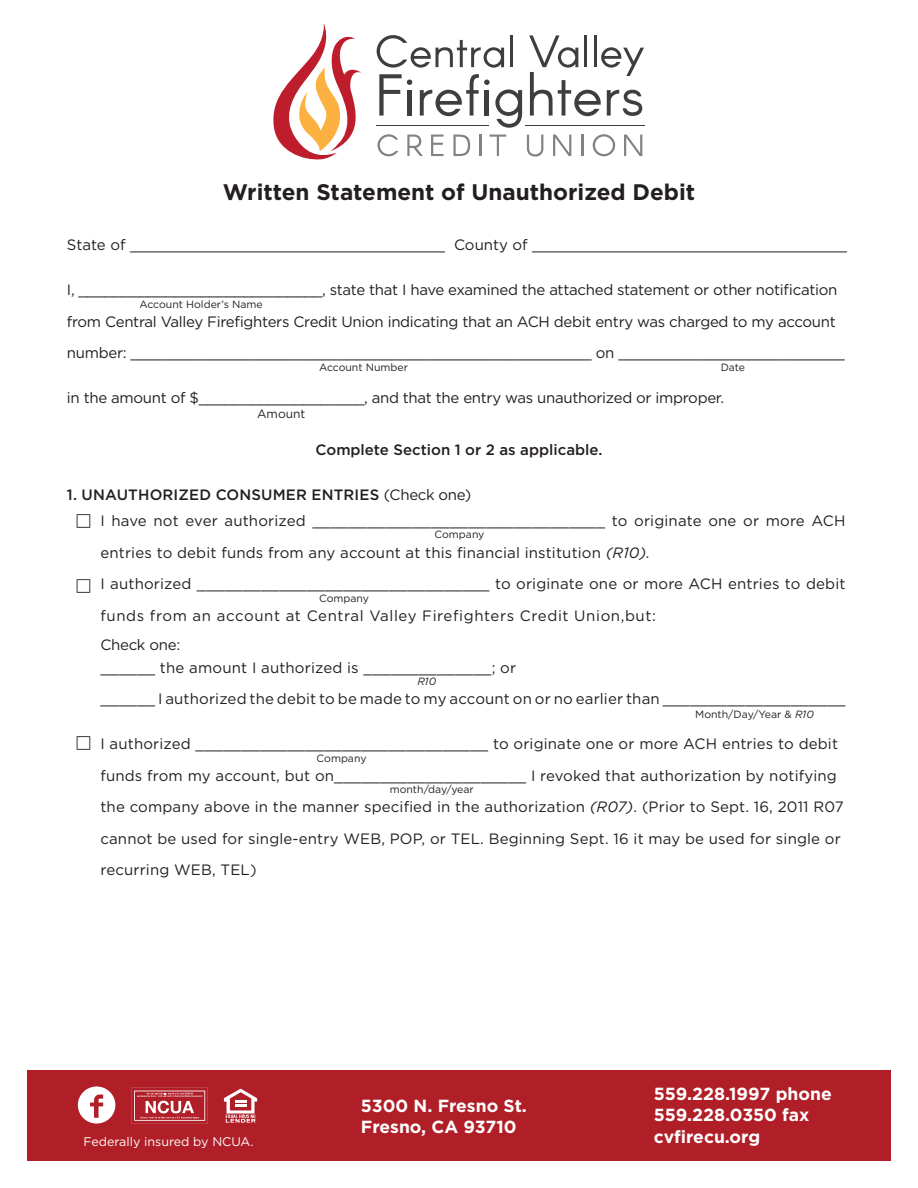
<style>
.page{position:relative;width:918px;height:1188px;background:#fff}
.page>*{position:absolute;margin:0;border:0;box-sizing:border-box;transform-origin:0 0}
.t1{font:700 22.5px "Gotham";color:#231f20}
.t2{font:700 17.55px/21.5px "Gotham";color:#fff}
.t3{font:15px/31.5px "Gotham";letter-spacing:.01em;color:#231f20}
.t4{font:15px "Gotham";letter-spacing:-.02em;color:#231f20}
.t5{font:500 15px "Gotham";color:#231f20}
.t6{font:15px "Gotham";letter-spacing:.04em;color:#231f20}
.t7{font:12.45px "Gotham";color:#fff}
.t8{font:12px "Gotham";color:#231f20}
.t9{font:10.5px "Gotham";color:#231f20}
.t10{font:italic 10.5px "Gotham";color:#231f20}
.s1{font-weight:400}
.s2{font-style:italic}
</style>
<div class="page">
<svg style="left:377px;top:35px;width:145px;height:93px"></svg>
<svg style="left:377px;top:134px;width:21px;height:22px"></svg>
<svg style="left:407px;top:135px;width:16px;height:21px"></svg>
<svg style="left:431px;top:135px;width:13px;height:21px"></svg>
<svg style="left:453px;top:135px;width:17px;height:21px"></svg>
<hr style="left:479px;top:135px;width:2px;height:21px;background:#808285">
<svg style="left:490px;top:135px;width:16px;height:21px"></svg>
<svg style="left:527px;top:135px;width:16px;height:22px"></svg>
<svg style="left:553px;top:135px;width:18px;height:21px"></svg>
<hr style="left:582px;top:135px;width:2px;height:21px;background:#808285">
<svg style="left:593px;top:134px;width:22px;height:22px"></svg>
<svg style="left:624px;top:135px;width:18px;height:21px"></svg>
<hr style="left:377px;top:126px;width:112px;height:1px;background:#3e3e3f">
<svg style="left:273px;top:23px;width:88px;height:136px"></svg>
<svg style="left:529px;top:35px;width:115px;height:81px"></svg>
<hr style="left:525px;top:126px;width:120px;height:1px;background:#3e3e3f">
<div style="left:27px;top:1070px;width:864px;height:91px;background:#b01e27"></div>
<svg style="left:78px;top:1086px;width:37px;height:38px"></svg>
<svg style="left:224px;top:1089px;width:33px;height:34px"></svg>
<svg style="left:131px;top:1088px;width:77px;height:36px"></svg>
<h1 class="t1" style="left:223px;top:178px;width:474px">Written Statement of Unauthorized Debit</h1>
<p class="t3" style="left:67px;top:229px;width:380px">State of ___________________________________</p>
<p class="t3" style="left:454px;top:229px;width:395px">County of ___________________________________</p>
<p class="t4" style="left:67px;top:282px;width:772px">I, ____________________________, state that I have examined the attached statement or other notifcation</p>
<p class="t9" style="left:139px;top:298px;width:125px">Account Holder’s Name</p>
<p class="t4" style="left:67px;top:313px;width:770px">from Central Valley Firefghters Credit Union indicating that an ACH debit entry was charged to my account</p>
<p class="t9" style="left:319px;top:361px;width:91px">Account Number</p>
<p class="t9" style="left:721px;top:361px;width:26px">Date</p>
<p class="t8" style="left:257px;top:407px;width:50px">Amount</p>
<p class="t5" style="left:316px;top:440px;width:288px">Complete Section 1 or 2 as applicable.</p>
<p class="t5" style="left:67px;top:485px;width:406px">1. UNAUTHORIZED CONSUMER ENTRIES <span class="s1">(Check one)</span></p>
<p class="t9" style="left:435px;top:529px;width:51px">Company</p>
<p class="t3" style="left:100px;top:537px;width:551px">entries to debit funds from any account at this fnancial institution <span class="s2">(R10).</span></p>
<p class="t9" style="left:319px;top:593px;width:51px">Company</p>
<p class="t6" style="left:100px;top:607px;width:557px">funds from an account at Central Valley Firefighters Credit Union,but:</p>
<p class="t4" style="left:100px;top:637px;width:81px">Check one:</p>
<p class="t10" style="left:417px;top:675px;width:20px">R10</p>
<p class="t9" style="left:695px;top:708px;width:120px">Month/Day/Year &amp; <span class="s2">R10</span></p>
<p class="t9" style="left:317px;top:753px;width:51px">Company</p>
<p class="t9" style="left:390px;top:784px;width:86px">month/day/year</p>
<p class="t3" style="left:100px;top:791px;width:745px">the company above in the manner specifed in the authorization <span class="s2">(R07)</span>. (Prior to Sept. 16, 2011 R07 cannot be used for single-entry WEB, POP, or TEL. Beginning Sept. 16 it may be used for single or recurring WEB, TEL)</p>
<p class="t3" style="left:67px;top:337px;width:779px">number: _____________________________________________________ on __________________________</p>
<p class="t4" style="left:67px;top:390px;width:659px">in the amount of $___________________, and that the entry was unauthorized or improper.</p>
<p class="t3" style="left:100px;top:505px;width:747px">I have not ever authorized ________________________________ to originate one or more ACH</p>
<p class="t3" style="left:100px;top:568px;width:747px">I authorized ________________________________ to originate one or more ACH entries to debit</p>
<p class="t3" style="left:100px;top:651px;width:417px">______ the amount I authorized is ______________; or</p>
<p class="t3" style="left:100px;top:683px;width:747px">______ I authorized the debit to be made to my account on or no earlier than ____________________</p>
<p class="t3" style="left:100px;top:728px;width:739px">I authorized ________________________________ to originate one or more ACH entries to debit</p>
<p class="t3" style="left:100px;top:759px;width:738px">funds from my account, but on_____________________ I revoked that authorization by notifying</p>
<p class="t7" style="left:83px;top:1135px;width:172px">Federally insured by NCUA.</p>
<p class="t2" style="left:361px;top:1095px;width:168px;line-height:21px">5300 N. Fresno St.<br>Fresno, CA 93710</p>
<p class="t2" style="left:654px;top:1083px;width:179px">559.228.1997 phone<br>559.228.0350 fax cvfirecu.org</p>
</div>
